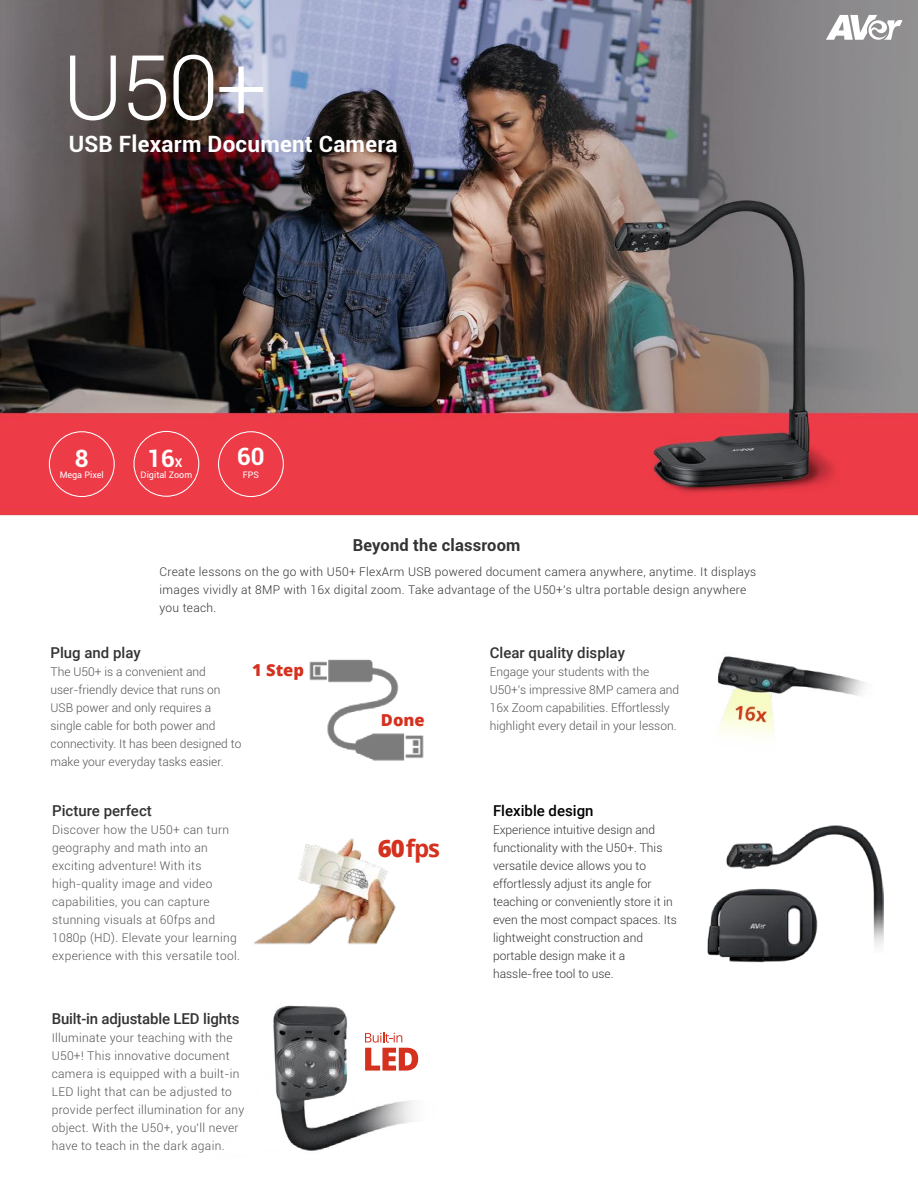
<style>
.page{position:relative;width:918px;height:1188px;background:#fff}
.page>*{position:absolute;margin:0;border:0;box-sizing:border-box;transform-origin:0 0}
.t1{font:300 90px "Roboto";color:#fff}
.t2{font:700 24px "Roboto";color:#fff}
.t3{font:700 24px "Open Sans";color:#d4311f}
.t4{font:700 22.5px "Roboto";letter-spacing:.01em;color:#fff}
.t5{font:700 16.5px "Roboto";letter-spacing:.01em;color:#333}
.t6{font:800 16.5px "Open Sans";color:#d4311f}
.t7{font:500 15px "Roboto";color:#333}
.t8{font:500 15px "Roboto";color:#000}
.t9{font:300 12px/18px "Roboto";letter-spacing:.025em;color:#545454}
.t10{font:300 12px/18px "Roboto";color:#545454}
.t11{font:300 12px/18px "Roboto";color:#333}
.t12{font:300 12px/18px "Roboto";letter-spacing:.025em;color:#333}
.t13{font:9px "Roboto";color:#fff}
.s1{font-size:12px}
.s2{font-weight:800}
</style>
<div class="page">
<img style="left:0;top:0;width:918px;height:516px">
<svg style="left:826px;top:15px;width:77px;height:25px"></svg>
<div style="left:49px;top:431px;width:66px;height:66px;border:1px solid #fff;border-radius:50%"></div>
<div style="left:133px;top:431px;width:66px;height:66px;border:1px solid #fff;border-radius:50%"></div>
<div style="left:218px;top:431px;width:66px;height:66px;border:1px solid #fff;border-radius:50%"></div>
<img style="left:309px;top:659px;width:115px;height:102px">
<img style="left:273px;top:1005px;width:146px;height:146px">
<img style="left:707px;top:825px;width:177px;height:138px">
<img style="left:717px;top:656px;width:148px;height:82px">
<img style="left:254px;top:838px;width:142px;height:107px">
<svg style="left:365px;top:1032px;width:53px;height:39px"></svg>
<h1 class="t1" style="left:63px;top:25px;width:206px">U50+</h1>
<h3 class="t4" style="left:69px;top:129px;width:330px">USB Flexarm Document Camera</h3>
<h2 class="t2" style="left:75px;top:441px;width:15px">8</h2>
<p class="t13" style="left:60px;top:469px;width:46px">Mega Pixel</p>
<h2 class="t2" style="left:147px;top:441px;width:37px">16<span class="s1">X</span></h2>
<p class="t13" style="left:141px;top:469px;width:53px">Digital Zoom</p>
<h2 class="t2" style="left:237px;top:440px;width:29px">60</h2>
<p class="t13" style="left:243px;top:469px;width:18px">FPS</p>
<h3 class="t5" style="left:353px;top:534px;width:169px">Beyond the classroom</h3>
<p class="t12" style="left:159px;top:563px;width:598px">Create lessons on the go with U50+ FlexArm USB powered document camera anywhere, anytime. It displays images vividly at 8MP with 16x digital zoom. Take advantage of the U50+'s ultra portable design anywhere you teach.</p>
<p class="t7" style="left:51px;top:642px;width:92px">Plug and play</p>
<p class="t10" style="left:51px;top:663px;width:192px">The U50+ is a convenient and user-friendly device that runs on<br>USB power and only requires a single cable for both power and connectivity. It has been designed to make your everyday tasks easier.</p>
<h3 class="t6" style="left:252px;top:658px;width:53px">1 Step</h3>
<p class="t7" style="left:52px;top:800px;width:101px">Picture perfect</p>
<p class="t9" style="left:52px;top:820px;width:189px">Discover how the U50+ can turn geography and math into an exciting adventure! With its high-quality image and video capabilities, you can capture stunning visuals at 60fps and<br>1080p (HD). Elevate your learning experience with this versatile tool.</p>
<p class="t7" style="left:52px;top:1008px;width:189px">Built-in adjustable LED lights</p>
<p class="t9" style="left:52px;top:1028px;width:194px">Illuminate your teaching with the U50+! This innovative document camera is equipped with a built-in LED light that can be adjusted to provide perfect illumination for any object. With the U50+, you'll never have to teach in the dark again.</p>
<h3 class="t6" style="left:381px;top:708px;width:45px">Done</h3>
<h2 class="t3" style="left:378px;top:831px;width:64px"><span class="s2">60</span>fps</h2>
<p class="t7" style="left:490px;top:642px;width:137px">Clear quality display</p>
<p class="t10" style="left:490px;top:663px;width:191px">Engage your students with the U50+'s impressive 8MP camera and 16x Zoom capabilities. Effortlessly highlight every detail in your lesson.</p>
<p class="t8" style="left:493px;top:800px;width:102px">Flexible design</p>
<p class="t11" style="left:493px;top:820px;width:185px">Experience intuitive design and functionality with the U50+. This versatile device allows you to effortlessly adjust its angle for teaching or conveniently store it in even the most compact spaces. Its lightweight construction and portable design make it a hassle-free tool to use.</p>
</div>
